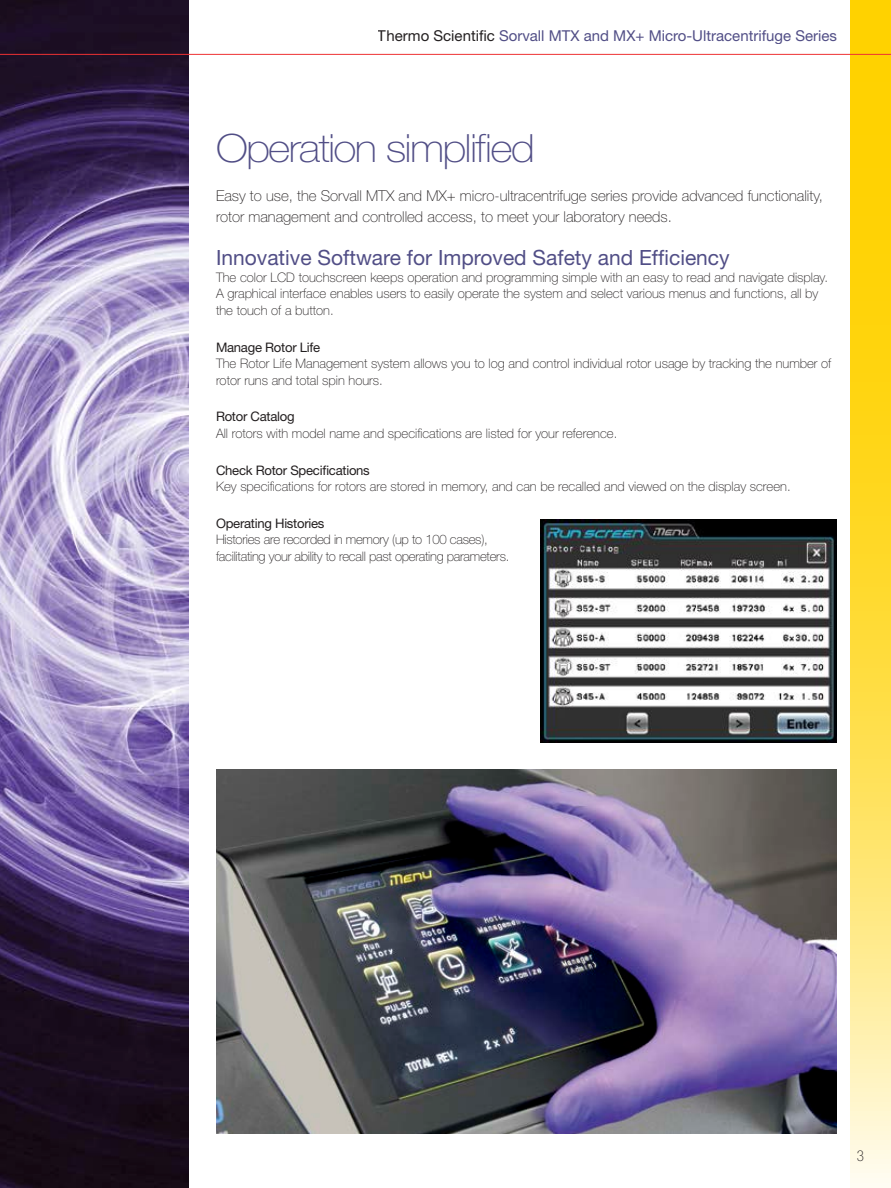
<style>
.page{position:relative;width:891px;height:1188px;background:#fff}
.page>*{position:absolute;margin:0;border:0;box-sizing:border-box;transform-origin:0 0}
.t1{font:100 39px "Helvetica Neue";letter-spacing:-.04em;color:#514e86;scale:1.1 1}
.t2{font:21px "Helvetica Neue";color:#514e86}
.t3{font:100 15px/21px "Helvetica Neue";color:#231f20}
.t4{font:15px "Helvetica Neue";color:#514e86}
.t5{font:100 condensed 15px "Helvetica Neue";color:#231f20}
.t6{font:100 13.2px/16.5px "Helvetica Neue";color:#231f20}
.t7{font:100 13.2px/16.5px "Helvetica Neue";letter-spacing:-.02em;color:#231f20}
.t8{font:13.2px "Helvetica Neue";letter-spacing:-.02em;color:#231f20}
.s1{color:#231f20}
</style>
<div class="page">
<svg style="left:850px;top:0;width:41px;height:1188px"></svg>
<img style="left:0;top:0;width:189px;height:1188px">
<img style="left:216px;top:770px;width:621px;height:364px">
<img style="left:540px;top:520px;width:297px;height:222px">
<hr style="left:0;top:54px;width:891px;height:1px;background:#ee3133">
<p class="t4" style="left:378px;top:26px;width:461px"><span class="s1">Thermo Scientific</span> Sorvall MTX and MX+ Micro-Ultracentrifuge Series</p>
<h1 class="t1" style="left:216px;top:126px;width:292px">Operation simplified</h1>
<p class="t3" style="left:216px;top:185px;width:609px">Easy to use, the Sorvall MTX and MX+ micro-ultracentrifuge series provide advanced functionality, rotor management and controlled access, to meet your laboratory needs.</p>
<h2 class="t2" style="left:216px;top:245px;width:515px">Innovative Software for Improved Safety and Efficiency</h2>
<p class="t6" style="left:216px;top:269px;width:614px">The color LCD touchscreen keeps operation and programming simple with an easy to read and navigate display.<br>A graphical interface enables users to easily operate the system and select various menus and functions, all by the touch of a button.</p>
<p class="t8" style="left:216px;top:339px;width:106px">Manage Rotor Life</p>
<p class="t6" style="left:216px;top:355px;width:617px">The Rotor Life Management system allows you to log and control individual rotor usage by tracking the number of rotor runs and total spin hours.</p>
<p class="t8" style="left:216px;top:409px;width:80px">Rotor Catalog</p>
<p class="t6" style="left:216px;top:425px;width:403px">All rotors with model name and specifications are listed for your reference.</p>
<p class="t8" style="left:216px;top:462px;width:155px">Check Rotor Specifications</p>
<p class="t6" style="left:216px;top:478px;width:576px">Key specifications for rotors are stored in memory, and can be recalled and viewed on the display screen.</p>
<p class="t8" style="left:216px;top:515px;width:110px">Operating Histories</p>
<p class="t7" style="left:216px;top:531px;width:295px">Histories are recorded in memory (up to 100 cases), facilitating your ability to recall past operating parameters.</p>
<p class="t5" style="left:857px;top:1147px;width:9px">3</p>
</div>
